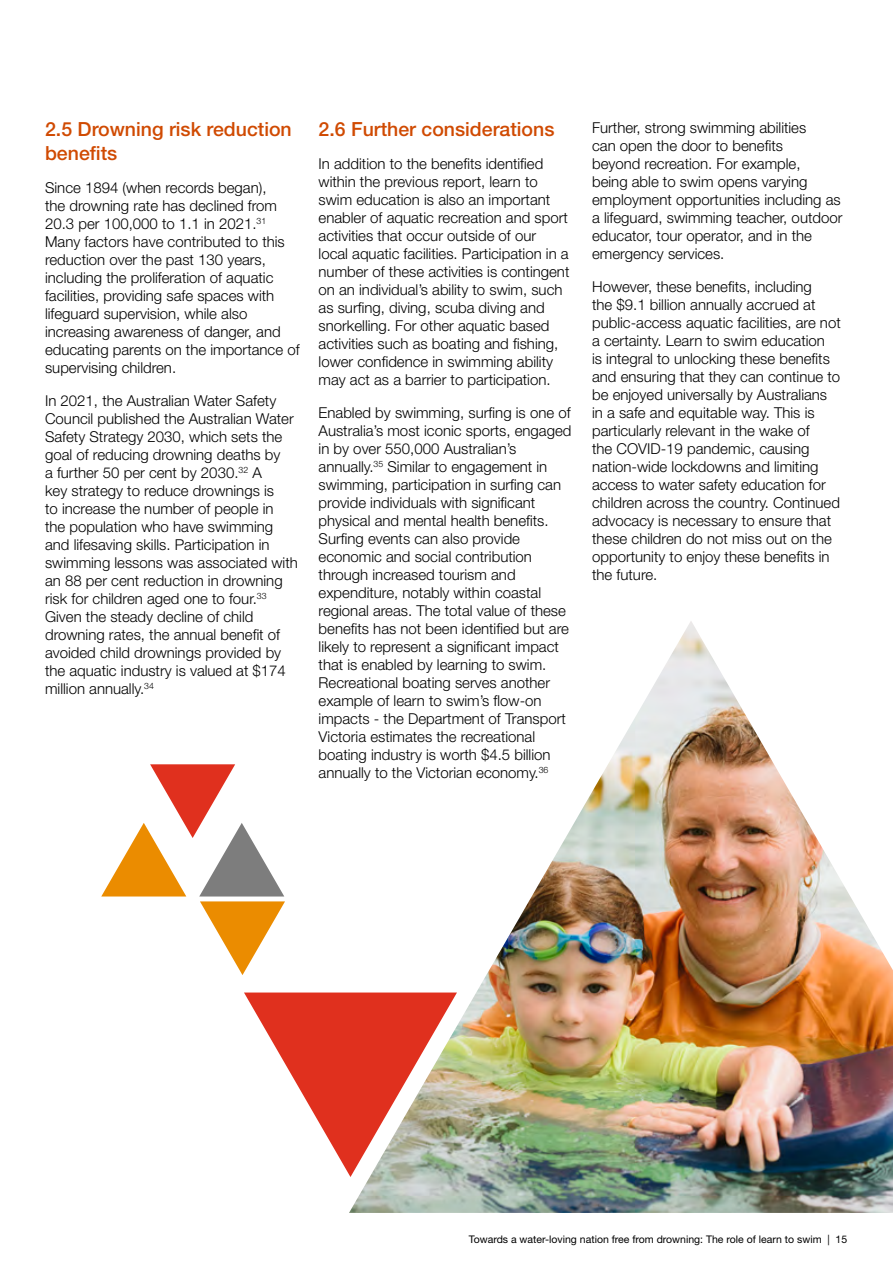
<style>
.page{position:relative;width:893px;height:1263px;background:#fff}
.page>*{position:absolute;margin:0;border:0;box-sizing:border-box;transform-origin:0 0}
.t1{font:500 19.5px/23.4px "Helvetica Neue LT Std";color:#d04a02}
.t2{font:300 15px/18px "Helvetica Neue LT Std";color:#000}
.t3{font:10.5px "Helvetica Neue LT Std";color:#000}
</style>
<div class="page">
<img style="left:349px;top:621px;width:544px;height:592px">
<svg style="left:101px;top:764px;width:184px;height:211px"></svg>
<svg style="left:244px;top:992px;width:213px;height:185px"></svg>
<h1 class="t1" style="left:45px;top:117px;width:248px">2.5 Drowning risk reduction benefits</h1>
<p class="t2" style="left:45px;top:178px;width:256px">Since 1894 (when records began),<br>the drowning rate has declined from 20.3 per 100,000 to 1.1 in 2021.<sup>31<br></sup>Many factors have contributed to this reduction over the past 130 years, including the proliferation of aquatic facilities, providing safe spaces with lifeguard supervision, while also increasing awareness of danger, and educating parents on the importance of supervising children.</p>
<p class="t2" style="left:45px;top:391px;width:254px">In 2021, the Australian Water Safety Council published the Australian Water Safety Strategy 2030, which sets the goal of reducing drowning deaths by<br>a further 50 per cent by 2030.<sup>32</sup> A<br>key strategy to reduce drownings is<br>to increase the number of people in<br>the population who have swimming and lifesaving skills. Participation in swimming lessons was associated with an 88 per cent reduction in drowning risk for children aged one to four.<sup>33<br></sup>Given the steady decline of child drowning rates, the annual benefit of avoided child drownings provided by the aquatic industry is valued at $174 million annually.<sup>34</sup></p>
<h1 class="t1" style="left:319px;top:117px;width:237px">2.6 Further considerations</h1>
<p class="t2" style="left:319px;top:155px;width:252px">In addition to the benefits identified within the previous report, learn to swim education is also an important enabler of aquatic recreation and sport activities that occur outside of our<br>local aquatic facilities. Participation in a number of these activities is contingent on an individual’s ability to swim, such as surfing, diving, scuba diving and snorkelling. For other aquatic based activities such as boating and fishing, lower confidence in swimming ability may act as a barrier to participation.</p>
<p class="t2" style="left:319px;top:404px;width:254px">Enabled by swimming, surfing is one of Australia’s most iconic sports, engaged in by over 550,000 Australian’s annually.<sup>35</sup> Similar to engagement in swimming, participation in surfing can provide individuals with significant physical and mental health benefits.<br>Surfing events can also provide economic and social contribution through increased tourism and expenditure, notably within coastal regional areas. The total value of these benefits has not been identified but are likely to represent a significant impact that is enabled by learning to swim.<br>Recreational boating serves another example of learn to swim’s flow-on impacts - the Department of Transport Victoria estimates the recreational boating industry is worth $4.5 billion annually to the Victorian economy.<sup>36</sup></p>
<p class="t2" style="left:592px;top:118px;width:252px">Further, strong swimming abilities<br>can open the door to benefits<br>beyond recreation. For example,<br>being able to swim opens varying employment opportunities including as a lifeguard, swimming teacher, outdoor educator, tour operator, and in the emergency services.</p>
<p class="t2" style="left:592px;top:277px;width:250px">However, these benefits, including<br>the $9.1 billion annually accrued at public-access aquatic facilities, are not a certainty. Learn to swim education<br>is integral to unlocking these benefits and ensuring that they can continue to be enjoyed universally by Australians in a safe and equitable way. This is particularly relevant in the wake of<br>the COVID-19 pandemic, causing nation-wide lockdowns and limiting access to water safety education for children across the country. Continued advocacy is necessary to ensure that these children do not miss out on the opportunity to enjoy these benefits in the future.</p>
<p class="t3" style="left:469px;top:1233px;width:380px">Towards a water-loving nation free from drowning: The role of learn to swim | 15</p>
</div>
